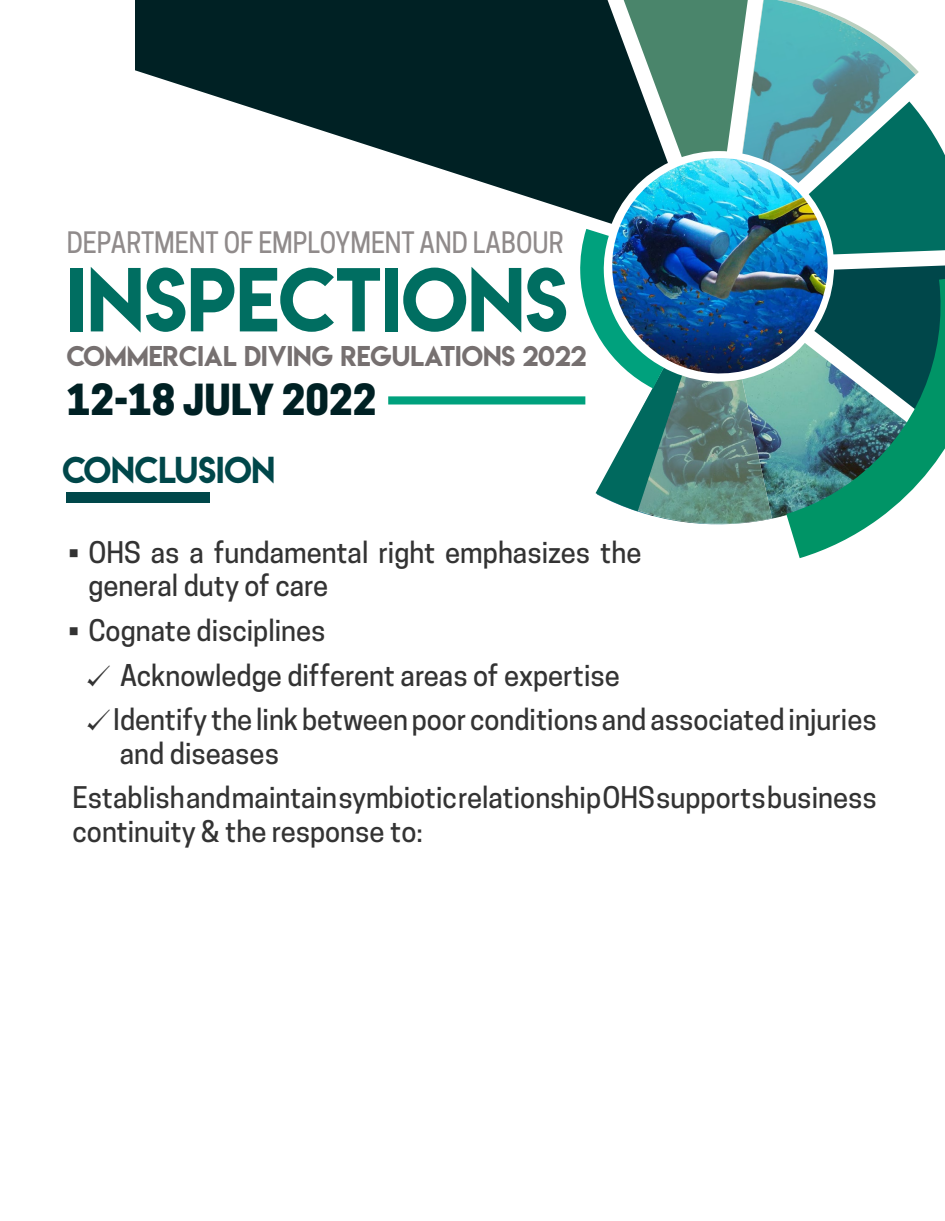
<style>
.page{position:relative;width:945px;height:1221px;background:#fff}
.page>*{position:absolute;margin:0;border:0;box-sizing:border-box;transform-origin:0 0}
.t1{font:80.33px "Lemon Milk";color:#006e61}
.t2{font:800 40.25px "Cooper Hewitt";color:#002124}
.t3{font:33.25px "Lemon Milk";color:#00474a}
.t4{font:500 28px/44.6px "Cooper Hewitt";color:#333}
.t5{font:500 27.82px "Cooper Hewitt";color:#908b8b;scale:.9 1}
.t6{font:25.38px "Lemon Milk";color:#767070}
.s1{font-family:"Iowan Old Style";font-weight:400}
</style>
<div class="page">
<svg style="left:135px;top:0;width:784px;height:405px"></svg>
<svg style="left:580px;top:97px;width:365px;height:461px"></svg>
<img style="left:611px;top:158px;width:218px;height:216px">
<div style="left:67px;top:492px;width:143px;height:11px;background:#00474a"></div>
<p class="t5" style="left:67px;top:226px;width:554px">DEPARTMENT OF EMPLOYMENT AND LABOUR</p>
<h1 class="t1" style="left:67px;top:242px;width:502px">INSPECTIONS</h1>
<p class="t6" style="left:67px;top:338px;width:521px">COMMERCIAL DIVING REGULATIONS 2022</p>
<h2 class="t2" style="left:67px;top:376px;width:311px">12-18 JULY 2022</h2>
<p class="t3" style="left:62px;top:446px;width:214px">CONCLUSION</p>
<p class="t4" style="left:88px;top:536px;width:555px;line-height:33.2px;text-indent:-20px">• OHS as a fundamental right emphasizes the general duty of care</p>
<p class="t4" style="left:87px;top:608px;width:791px;text-indent:-19px">• Cognate disciplines<br><span class="s1">J</span> Acknowledge different areas of expertise<br><span class="s1">J</span> Identify the link between poor conditions and associated injuries</p>
<p class="t4" style="left:73px;top:731px;width:806px;text-indent:47px">and diseases<br>Establish and maintain symbiotic relationship OHS supports business</p>
<p class="t4" style="left:73px;top:809px;width:352px">continuity &amp; the response to:</p>
</div>
